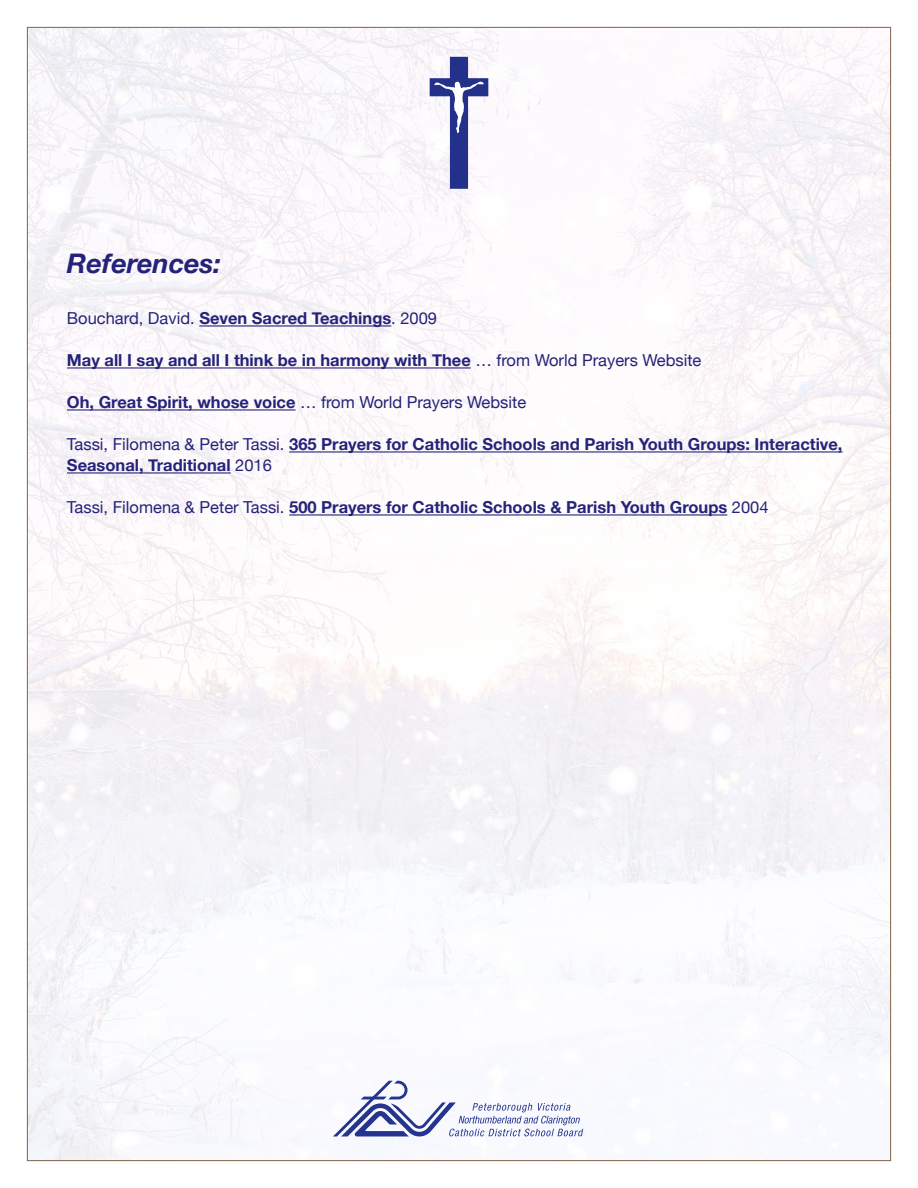
<style>
.page{position:relative;width:918px;height:1188px;background:#fff}
.page>*{position:absolute;margin:0;border:0;box-sizing:border-box;transform-origin:0 0}
.t1{font:italic 700 27px "Helvetica Neue";color:#252279}
.t2{font:700 16.5px/21px "Helvetica Neue";color:#252279}
.t3{font:16.5px "Helvetica Neue";color:#252279}
.s1{font-weight:700}
.s2{font-weight:400}
</style>
<div class="page">
<img style="left:29px;top:29px;width:860px;height:1130px">
<svg style="left:430px;top:57px;width:58px;height:132px"></svg>
<svg style="left:333px;top:1081px;width:250px;height:55px"></svg>
<hr style="left:199px;top:325px;width:192px;height:2px;background:#252279">
<hr style="left:67px;top:367px;width:404px;height:2px;background:#252279">
<hr style="left:67px;top:409px;width:229px;height:2px;background:#252279">
<hr style="left:289px;top:451px;width:554px;height:2px;background:#252279">
<hr style="left:67px;top:472px;width:164px;height:2px;background:#252279">
<hr style="left:289px;top:514px;width:438px;height:2px;background:#252279">
<p class="t1" style="left:67px;top:247px;width:156px">References:</p>
<p class="t3" style="left:67px;top:308px;width:372px">Bouchard, David. <span class="s1">Seven Sacred Teachings</span>. 2009</p>
<p class="t2" style="left:67px;top:349px;width:636px">May all I say and all I think be in harmony with Thee <span class="s2">… from World Prayers Website</span></p>
<p class="t2" style="left:67px;top:391px;width:461px">Oh, Great Spirit, whose voice <span class="s2">… from World Prayers Website</span></p>
<p class="t2" style="left:67px;top:433px;width:777px"><span class="s2">Tassi, Filomena &amp; Peter Tassi.</span> 365 Prayers for Catholic Schools and Parish Youth Groups: Interactive,<br>Seasonal, Traditional <span class="s2">2016</span></p>
<p class="t2" style="left:67px;top:496px;width:703px"><span class="s2">Tassi, Filomena &amp; Peter Tassi.</span> 500 Prayers for Catholic Schools &amp; Parish Youth Groups <span class="s2">2004</span></p>
</div>
